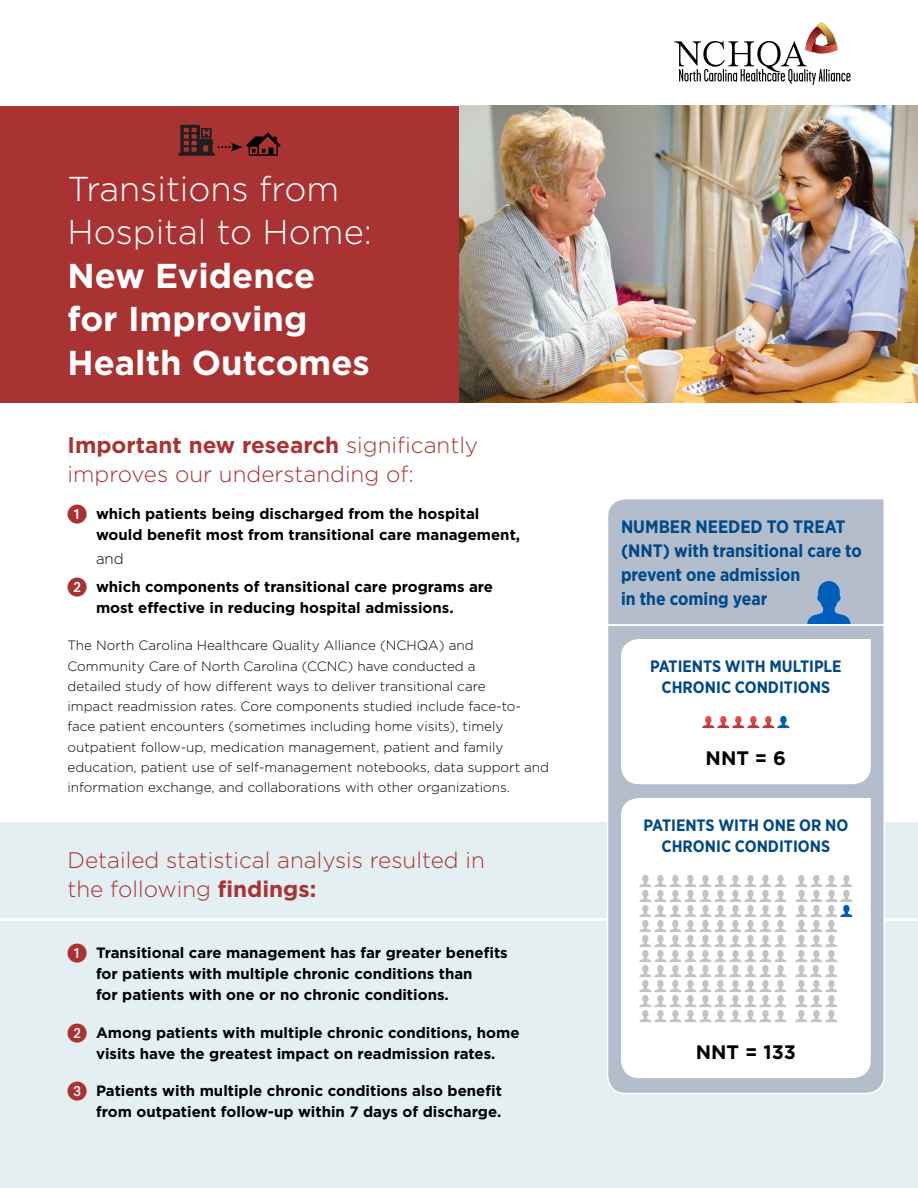
<style>
.page{position:relative;width:918px;height:1188px;background:#fff}
.page>*{position:absolute;margin:0;border:0;box-sizing:border-box;transform-origin:0 0}
.t1{font:700 34.5px/43.5px "Gotham";color:#fff}
.t2{font:300 34.5px/43.5px "Gotham";color:#fff}
.t3{font:300 22.5px/28.5px "Gotham";color:#a93333}
.t4{font:700 19.5px "Gotham";color:#000}
.t5{font:700 18px/24px "Gotham Narrow";color:#004987}
.t6{font:700 16.5px/21px "Gotham Narrow";color:#004987;text-align:center}
.t7{font:700 15px/21px "Gotham";color:#000}
.t8{font:300 13.5px/20.2px "Gotham";color:#000}
.s1{font-weight:700}
.s2{font-family:"European Pi One";font-weight:400;font-size:19.5px;color:#a93333}
.s3{font-weight:300}
</style>
<div class="page">
<div style="left:0;top:823px;width:918px;height:365px;background:#e3eff1"></div>
<hr style="left:0;top:918px;width:918px;height:3px;background:#fff">
<div style="left:0;top:106px;width:459px;height:297px;background:#a93333"></div>
<svg style="left:674px;top:22px;width:176px;height:63px"></svg>
<svg style="left:606px;top:499px;width:280px;height:595px;background:#b8c1ce"></svg>
<div style="left:621px;top:798px;width:250px;height:280px;background:#fff"></div>
<svg style="left:639px;top:875px;width:148px;height:147px;background:#e8e9ea"></svg>
<svg style="left:795px;top:875px;width:57px;height:147px;background:#eaeced"></svg>
<svg style="left:621px;top:639px;width:250px;height:145px"></svg>
<svg style="left:807px;top:581px;width:44px;height:43px;background:#598cc1"></svg>
<hr style="left:608px;top:624px;width:279px;height:2px;background:#fff">
<img style="left:459px;top:106px;width:459px;height:297px">
<svg style="left:178px;top:125px;width:103px;height:31px"></svg>
<h1 class="t2" style="left:68px;top:166px;width:306px">Transitions from<br>Hospital to Home:</h1>
<h1 class="t1" style="left:68px;top:253px;width:304px">New Evidence for Improving<br>Health Outcomes</h1>
<h2 class="t3" style="left:68px;top:431px;width:412px"><span class="s1">Important new research</span> significantly improves our understanding of:</h2>
<p class="t7" style="left:96px;top:503px;width:426px;text-indent:-28px"><span class="s2">1</span> which patients being discharged from the hospital would benefit most from transitional care management,</p>
<p class="t7" style="left:68px;top:545px;width:427px;line-height:27.8px;text-indent:28px"><span class="s3">and<br></span><span class="s2">2</span> which components of transitional care programs are</p>
<p class="t7" style="left:96px;top:597px;width:359px">most effective in reducing hospital admissions.</p>
<p class="t8" style="left:68px;top:635px;width:483px">The North Carolina Healthcare Quality Alliance (NCHQA) and Community Care of North Carolina (CCNC) have conducted a<br>detailed study of how different ways to deliver transitional care<br>impact readmission rates. Core components studied include face-to&shy;face patient encounters (sometimes including home visits), timely outpatient follow-up, medication management, patient and family education, patient use of self-management notebooks, data support and information exchange, and collaborations with other organizations.</p>
<h2 class="t3" style="left:68px;top:846px;width:419px">Detailed statistical analysis resulted in the following <span class="s1">findings:</span></h2>
<p class="t7" style="left:96px;top:942px;width:413px;text-indent:-28px"><span class="s2">1</span> Transitional care management has far greater benefits for patients with multiple chronic conditions than<br>for patients with one or no chronic conditions.</p>
<p class="t7" style="left:68px;top:1021px;width:454px;text-align:center"><span class="s2">2</span> Among patients with multiple chronic conditions, home visits have the greatest impact on readmission rates.</p>
<p class="t7" style="left:68px;top:1080px;width:436px;text-align:right"><span class="s2">3</span> Patients with multiple chronic conditions also benefit from outpatient follow-up within 7 days of discharge.</p>
<p class="t5" style="left:621px;top:515px;width:242px">NUMBER NEEDED TO TREAT (NNT) WITH TRANSITIONAL CARE TO<br>PREVENT ONE ADMISSION<br>IN THE COMING YEAR</p>
<p class="t6" style="left:650px;top:655px;width:193px">PATIENTS WITH MULTIPLE<br>CHRONIC CONDITIONS</p>
<h3 class="t4" style="left:706px;top:747px;width:82px">NNT = 6</h3>
<p class="t6" style="left:643px;top:814px;width:206px">PATIENTS WITH ONE OR NO<br>CHRONIC CONDITIONS</p>
<h3 class="t4" style="left:696px;top:1041px;width:102px">NNT = 133</h3>
</div>
